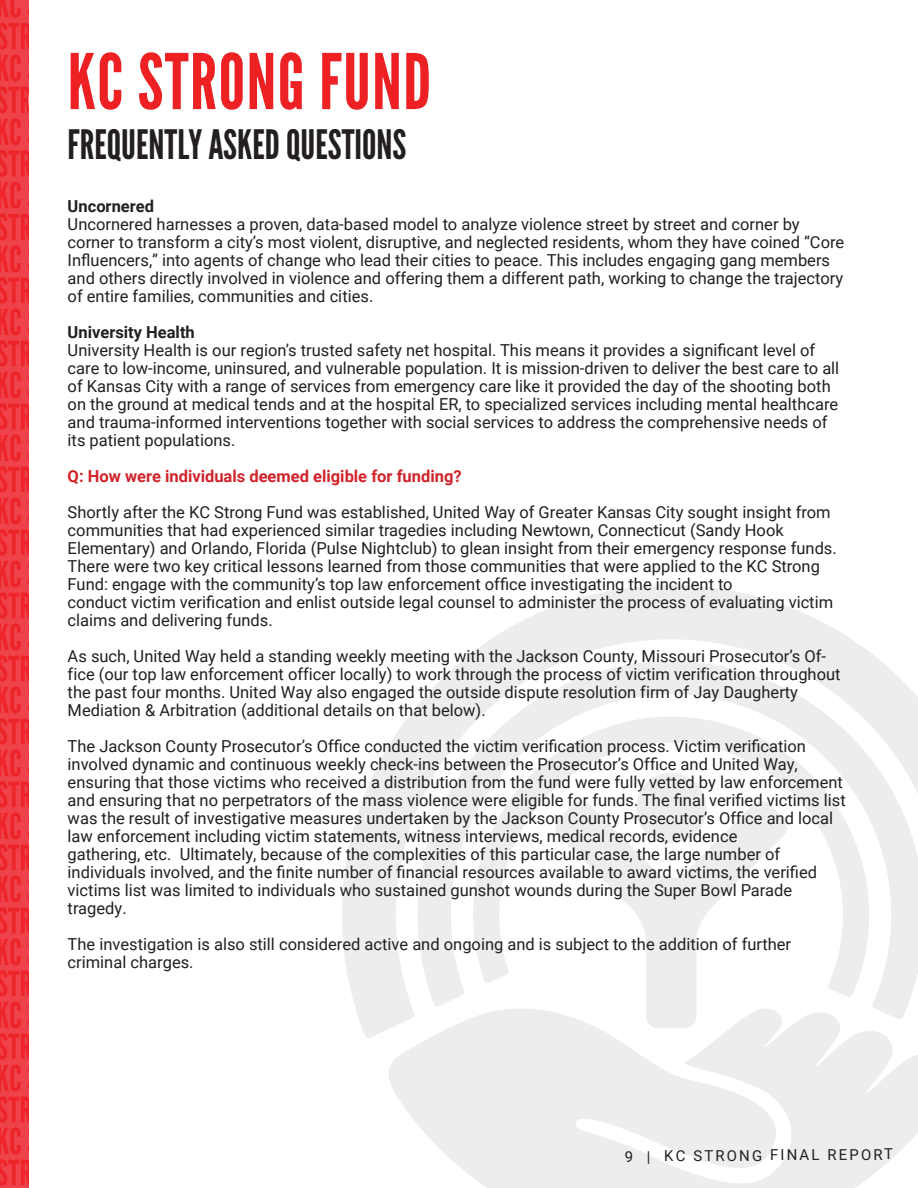
<style>
.page{position:relative;width:918px;height:1188px;background:#fff}
.page>*{position:absolute;margin:0;border:0;box-sizing:border-box;transform-origin:0 0}
.t1{font:76.5px "League Gothic";letter-spacing:.02em;color:#ed2024}
.t2{font:40.5px "League Gothic";color:#231f20}
.t3{font:16.5px/18px "Roboto";color:#231f20}
.t4{font:15px "Roboto";color:#231f20}
.s1{font-weight:700}
.s2{font-weight:700;color:#d1232a}
</style>
<div class="page">
<img style="left:0;top:0;width:29px;height:291px">
<svg style="left:0;top:291px;width:29px;height:63px;background:#ee363d"></svg>
<svg style="left:0;top:354px;width:29px;height:63px;background:#ee363d"></svg>
<svg style="left:0;top:417px;width:29px;height:63px;background:#ee363d"></svg>
<svg style="left:0;top:480px;width:29px;height:63px;background:#ee363d"></svg>
<svg style="left:0;top:543px;width:29px;height:63px;background:#ee363d"></svg>
<svg style="left:0;top:606px;width:29px;height:63px;background:#ee363d"></svg>
<svg style="left:0;top:669px;width:29px;height:63px;background:#ee363d"></svg>
<svg style="left:0;top:732px;width:29px;height:63px;background:#ee363d"></svg>
<svg style="left:0;top:795px;width:29px;height:63px;background:#ee363d"></svg>
<svg style="left:0;top:858px;width:29px;height:63px;background:#ee363d"></svg>
<svg style="left:0;top:921px;width:29px;height:63px;background:#ee363d"></svg>
<svg style="left:0;top:984px;width:29px;height:63px;background:#ee363d"></svg>
<svg style="left:0;top:1047px;width:29px;height:63px;background:#ee363d"></svg>
<svg style="left:0;top:1110px;width:29px;height:63px;background:#ee363d"></svg>
<svg style="left:0;top:1173px;width:29px;height:15px"></svg>
<p class="t1" style="left:68px;top:36px;width:365px">KC STRONG FUND</p>
<p class="t2" style="left:68px;top:121px;width:340px">FREQUENTLY ASKED QUESTIONS</p>
<p class="t3" style="left:68px;top:196px;width:778px"><span class="s1">Uncornered<br></span>Uncornered harnesses a proven, data-based model to analyze violence street by street and corner by corner to transform a city’s most violent, disruptive, and neglected residents, whom they have coined “Core Influencers,” into agents of change who lead their cities to peace. This includes engaging gang members and others directly involved in violence and offering them a different path, working to change the trajectory of entire families, communities and cities.</p>
<p class="t3" style="left:68px;top:322px;width:773px"><span class="s1">University Health<br></span>University Health is our region’s trusted safety net hospital. This means it provides a significant level of care to low-income, uninsured, and vulnerable population. It is mission-driven to deliver the best care to all of Kansas City with a range of services from emergency care like it provided the day of the shooting both on the ground at medical tends and at the hospital ER, to specialized services including mental healthcare and trauma-informed interventions together with social services to address the comprehensive needs of its patient populations.</p>
<p class="t3" style="left:68px;top:457px;width:765px;line-height:36px"><span class="s2">Q: How were individuals deemed eligible for funding?<br></span>Shortly after the KC Strong Fund was established, United Way of Greater Kansas City sought insight from</p>
<p class="t3" style="left:68px;top:520px;width:771px">communities that had experienced similar tragedies including Newtown, Connecticut (Sandy Hook Elementary) and Orlando, Florida (Pulse Nightclub) to glean insight from their emergency response funds.<br>There were two key critical lessons learned from those communities that were applied to the KC Strong Fund: engage with the community’s top law enforcement office investigating the incident to<br>conduct victim verification and enlist outside legal counsel to administer the process of evaluating victim claims and delivering funds.</p>
<p class="t3" style="left:68px;top:646px;width:774px">As such, United Way held a standing weekly meeting with the Jackson County, Missouri Prosecutor’s Of&shy;fice (our top law enforcement officer locally) to work through the process of victim verification throughout the past four months. United Way also engaged the outside dispute resolution firm of Jay Daugherty Mediation &amp; Arbitration (additional details on that below).</p>
<p class="t3" style="left:68px;top:736px;width:780px">The Jackson County Prosecutor’s Office conducted the victim verification process. Victim verification involved dynamic and continuous weekly check-ins between the Prosecutor’s Office and United Way, ensuring that those victims who received a distribution from the fund were fully vetted by law enforcement and ensuring that no perpetrators of the mass violence were eligible for funds. The final verified victims list was the result of investigative measures undertaken by the Jackson County Prosecutor’s Office and local law enforcement including victim statements, witness interviews, medical records, evidence<br>gathering, etc. Ultimately, because of the complexities of this particular case, the large number of individuals involved, and the finite number of financial resources available to award victims, the verified victims list was limited to individuals who sustained gunshot wounds during the Super Bowl Parade tragedy.</p>
<p class="t3" style="left:68px;top:934px;width:725px">The investigation is also still considered active and ongoing and is subject to the addition of further criminal charges.</p>
<p class="t4" style="left:625px;top:1147px;width:270px;rotate:-1deg">9 | KC STRONG FINAL REPORT</p>
</div>
